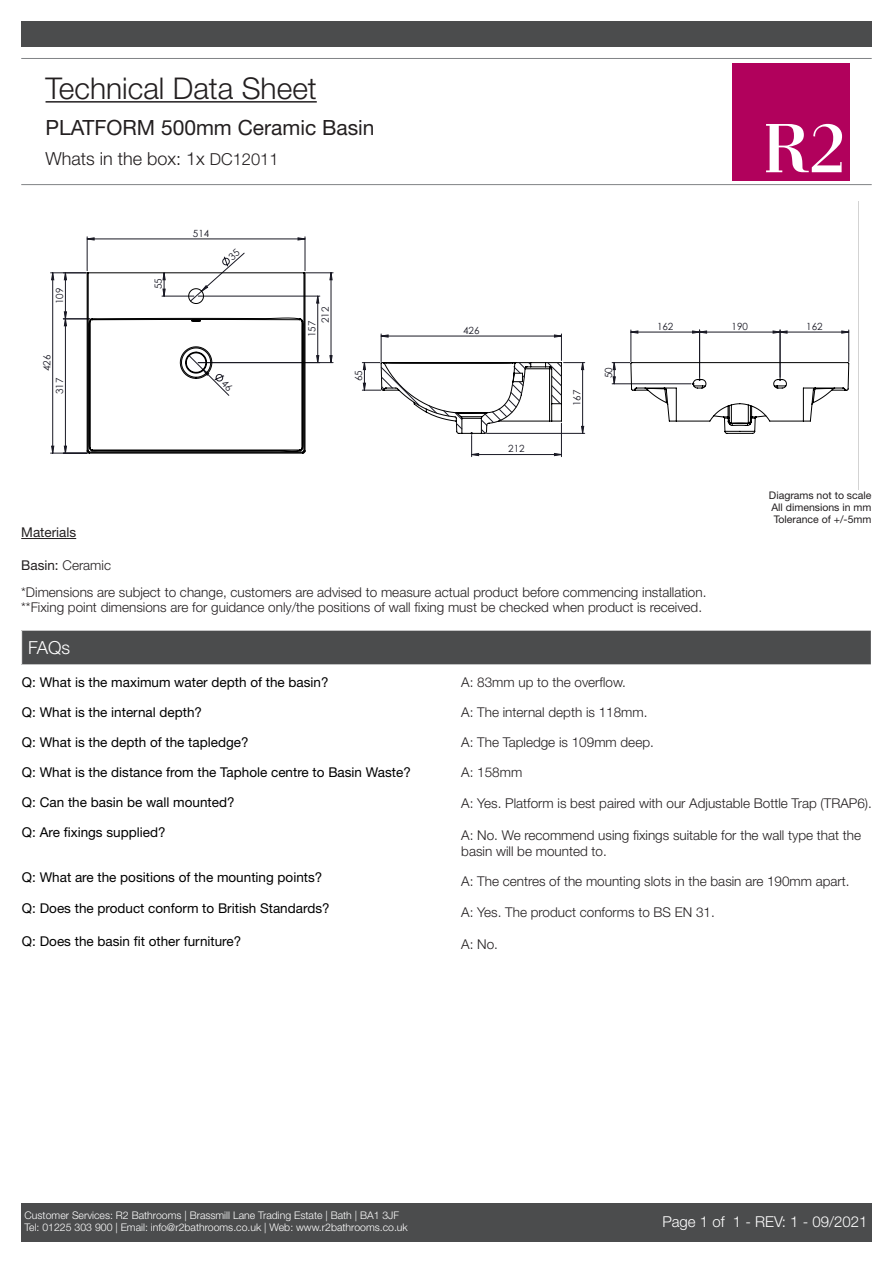
<style>
.page{position:relative;width:893px;height:1263px;background:#fff}
.page>*{position:absolute;margin:0;border:0;box-sizing:border-box;transform-origin:0 0}
.t1{font:300 30px "Helvetica Neue LT Std";color:#231f20}
.notes{font:21px "Helvetica Neue LT Std";color:#231f20}
.notes-2{font:300 18px "Helvetica Neue LT Std";color:#231f20}
.Headings_1{font:300 18px "Helvetica Neue LT Std";color:#fff}
.t2{font:300 15px "Helvetica Neue LT Std";color:#fff}
.Headings_1-2{font:300 13.5px/16.2px "Helvetica Neue LT Std";color:#231f20}
.Headings_1-3{font:13.5px "Helvetica Neue LT Std";color:#000}
.notes-3{font:300 13.5px "Helvetica Neue LT Std";color:#231f20}
.Headings_1-4{font:13.5px "Helvetica Neue LT Std";color:#231f20}
.t3{font:300 10.5px/12.6px "Helvetica Neue LT Std";color:#fff}
.notes-4{font:10.5px "Helvetica Neue LT Std";color:#231f20}
.t4{font:9.9px/13.2px "Century Gothic";color:#191924}
.t5{font:700 9px "Arial";color:#000}
.t6{font:9px "Arial";color:#000}
.s1{font-size:16.5px}
.s2{font-weight:400}
</style>
<div class="page">
<div style="left:733px;top:63px;width:117px;height:118px;background:#b1015c"></div>
<svg style="left:766px;top:124px;width:76px;height:48px"></svg>
<hr style="left:46px;top:101px;width:271px;height:2px;background:#231f20">
<hr style="left:21px;top:58px;width:851px;height:1px;background:#808285">
<hr style="left:21px;top:184px;width:851px;height:1px;background:#808285">
<div style="left:21px;top:21px;width:851px;height:26px;background:#4b4c4d"></div>
<div style="left:21px;top:1203px;width:851px;height:39px;background:#4b4c4d"></div>
<div style="left:22px;top:630px;width:849px;height:35px;background:#4b4c4d"></div>
<hr style="left:21px;top:664px;width:851px;height:1px;background:#fff">
<hr style="left:21px;top:630px;width:851px;height:1px;background:#fff">
<hr style="left:21px;top:538px;width:55px;height:1px;background:#231f20">
<hr style="left:87px;top:237px;width:1px;height:34px;background:#191924">
<hr style="left:305px;top:237px;width:1px;height:34px;background:#191924">
<svg style="left:87px;top:237px;width:218px;height:3px"></svg>
<svg style="left:612px;top:331px;width:237px;height:103px"></svg>
<svg style="left:362px;top:334px;width:223px;height:123px"></svg>
<svg style="left:51px;top:248px;width:282px;height:206px"></svg>
<h1 class="t1" style="left:46px;top:70px;width:273px">Technical Data Sheet</h1>
<p class="notes" style="left:45px;top:115px;width:331px">PLATFORM 500mm Ceramic Basin</p>
<p class="notes-2" style="left:45px;top:148px;width:235px">Whats in the box: 1x <span class="s1">DC12011</span></p>
<p class="t4" style="left:53px;top:304px;width:18px;rotate:-90deg">109</p>
<p class="t4" style="left:40px;top:371px;width:18px;rotate:-90deg">426</p>
<p class="t4" style="left:53px;top:394px;width:18px;rotate:-90deg">317</p>
<p class="t4" style="left:152px;top:289px;width:12px;rotate:-90deg">55</p>
<p class="t4" style="left:193px;top:226px;width:18px">514</p>
<p class="Headings_1-4" style="left:21px;top:524px;width:56px">Materials</p>
<p class="Headings_1-2" style="left:21px;top:556px;width:91px"><span class="s2">Basin:</span> Ceramic</p>
<p class="t4" style="left:305px;top:323px;width:18px;text-indent:-14px;rotate:-90deg">157<br>212</p>
<p class="t4" style="left:352px;top:381px;width:12px;rotate:-90deg">65</p>
<p class="t4" style="left:463px;top:324px;width:18px">426</p>
<p class="t4" style="left:508px;top:442px;width:18px">212</p>
<p class="t4" style="left:570px;top:406px;width:18px;rotate:-90deg">167</p>
<p class="t4" style="left:602px;top:378px;width:12px;rotate:-90deg">50</p>
<p class="t4" style="left:657px;top:320px;width:18px">162</p>
<p class="t4" style="left:732px;top:320px;width:18px">190</p>
<p class="t4" style="left:806px;top:320px;width:18px">162</p>
<p class="notes-4" style="left:769px;top:489px;width:104px">Diagrams not to scale</p>
<p class="notes-4" style="left:771px;top:501px;width:101px">All dimensions in mm</p>
<p class="notes-4" style="left:774px;top:513px;width:99px">Tolerance of +/-5mm</p>
<p class="notes-3" style="left:21px;top:584px;width:687px">*Dimensions are subject to change, customers are advised to measure actual product before commencing installation.</p>
<p class="notes-3" style="left:21px;top:599px;width:682px">**Fixing point dimensions are for guidance only/the positions of wall fixing must be checked when product is received.</p>
<p class="Headings_1" style="left:28px;top:636px;width:44px">FAQs</p>
<p class="Headings_1-3" style="left:22px;top:674px;width:308px">Q: What is the maximum water depth of the basin?</p>
<p class="Headings_1-3" style="left:22px;top:704px;width:182px">Q: What is the internal depth?</p>
<p class="Headings_1-3" style="left:22px;top:734px;width:228px">Q: What is the depth of the tapledge?</p>
<p class="Headings_1-3" style="left:22px;top:764px;width:390px">Q: What is the distance from the Taphole centre to Basin Waste?</p>
<p class="Headings_1-3" style="left:22px;top:794px;width:214px">Q: Can the basin be wall mounted?</p>
<p class="Headings_1-3" style="left:22px;top:824px;width:145px">Q: Are fixings supplied?</p>
<p class="Headings_1-3" style="left:22px;top:869px;width:302px">Q: What are the positions of the mounting points?</p>
<p class="Headings_1-3" style="left:22px;top:900px;width:309px">Q: Does the product conform to British Standards?</p>
<p class="Headings_1-3" style="left:22px;top:933px;width:221px">Q: Does the basin fit other furniture?</p>
<p class="t5" style="left:2px;top:676px;width:114px">esign © Roper Rhodes Ltd</p>
<p class="t6" style="left:194px;top:678px;width:89px">Created: 19 July 2021</p>
<p class="Headings_1-2" style="left:461px;top:674px;width:166px">A: 83mm up to the overflow.</p>
<p class="Headings_1-2" style="left:461px;top:704px;width:188px">A: The internal depth is 118mm.</p>
<p class="Headings_1-2" style="left:461px;top:734px;width:194px">A: The Tapledge is 109mm deep.</p>
<p class="Headings_1-2" style="left:461px;top:764px;width:63px">A: 158mm</p>
<p class="Headings_1-2" style="left:461px;top:795px;width:412px">A: Yes. Platform is best paired with our Adjustable Bottle Trap (TRAP6).</p>
<p class="Headings_1-2" style="left:461px;top:826px;width:401px">A: No. We recommend using fixings suitable for the wall type that the basin will be mounted to.</p>
<p class="Headings_1-2" style="left:461px;top:873px;width:390px">A: The centres of the mounting slots in the basin are 190mm apart.</p>
<p class="Headings_1-2" style="left:461px;top:904px;width:255px">A: Yes. The product conforms to BS EN 31.</p>
<p class="Headings_1-2" style="left:461px;top:936px;width:38px">A: No.</p>
<p class="t3" style="left:25px;top:1208px;width:385px">Customer Services: R2 Bathrooms | Brassmill Lane Trading Estate | Bath | BA1 3JF<br>Tel: 01225 303 900 | Email: info@r2bathrooms.co.uk | Web: www.r2bathrooms.co.uk</p>
<p class="t2" style="left:662px;top:1212px;width:207px">Page 1 of 1 - REV: 1 - 09/2021</p>
</div>
